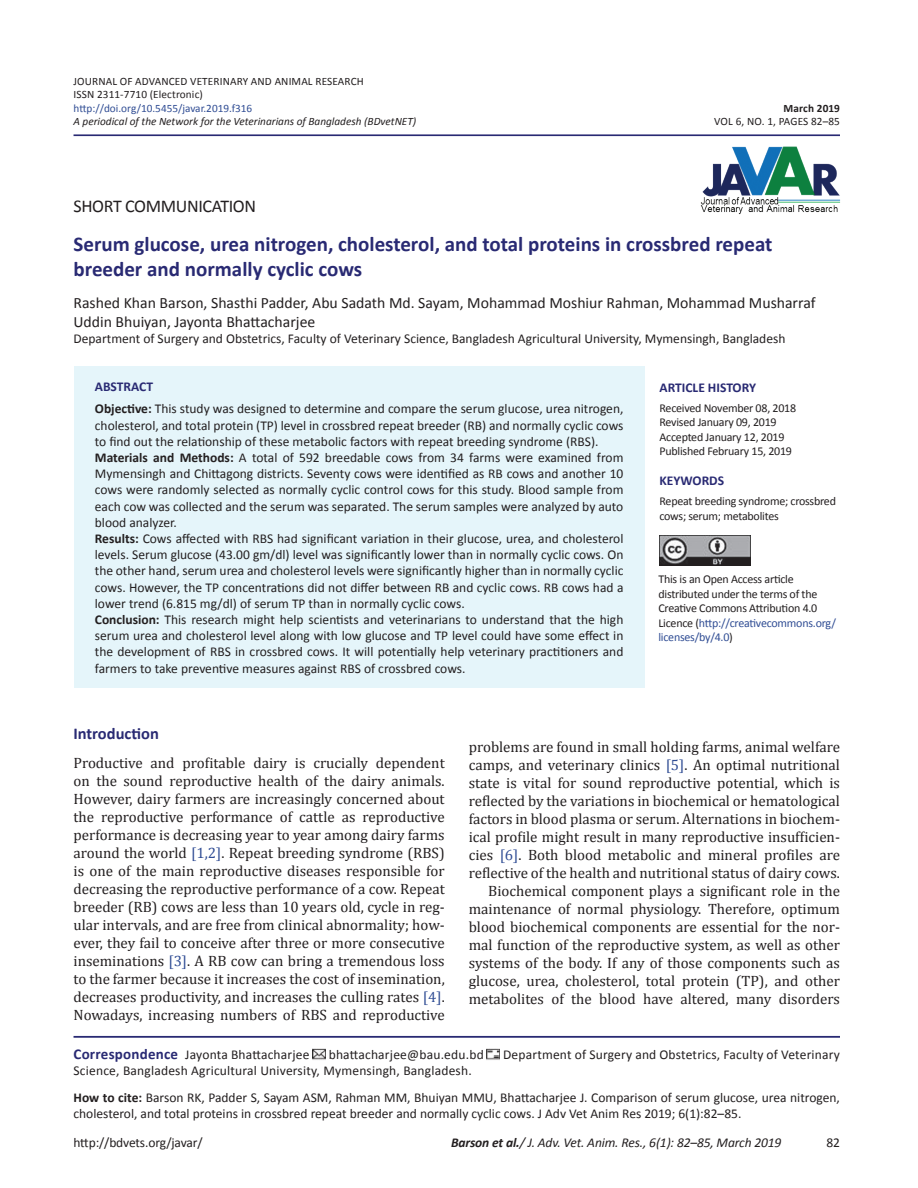
<style>
.page{position:relative;width:918px;height:1188px;background:#fff}
.page>*{position:absolute;margin:0;border:0;box-sizing:border-box;transform-origin:0 0}
.Article_Title{font:700 21px/25.2px "Calibri";color:#292a73}
.Issue_Date{font:18px "Calibri";letter-spacing:-.02em;color:#231f20}
.Head_A{font:700 16.5px "Calibri";color:#292a73}
.Authors{font:15.75px/18.9px "Calibri";color:#231f20}
.Para_1st{font:15px/18px "Cambria";color:#231f20;text-align:justify}
.Para_Indent{font:15px/18px "Cambria";color:#231f20;text-align:justify}
.ABSTRACT_TXT{font:13.5px/16.2px "Calibri";color:#231f20;text-align:justify}
.Author_Deatiles{font:13.5px/16.2px "Calibri";color:#231f20}
.Affliation{font:13.5px "Calibri";color:#231f20}
.t1{font:italic 13.5px "Calibri";letter-spacing:-.01em;color:#231f20}
.ABSTRACT_HD{font:700 13.5px "Calibri";color:#292a73}
.Issue_Date-2{font:12px/14.4px "Calibri";letter-spacing:-.02em;color:#231f20}
.VOL{font:11.25px "Calibri";letter-spacing:.01em;color:#231f20}
.DOI{font:italic 11.25px "Calibri";color:#231f20}
.VOL-2{font:11.25px "Calibri";color:#304d94}
.DOI-2{font:11.25px "Calibri";letter-spacing:.01em;color:#231f20}
.VOL-3{font:700 11.25px "Calibri";letter-spacing:.01em;color:#231f20}
.s1{font-weight:700}
.s2{color:#304d94}
.s3{font-weight:700;font-size:15px;color:#292a73}
</style>
<div class="page">
<hr style="left:74px;top:134px;width:766px;height:2px;background:#292a73">
<hr style="left:74px;top:1036px;width:766px;height:2px;background:#292a73">
<svg style="left:313px;top:1049px;width:13px;height:11px"></svg>
<svg style="left:487px;top:1049px;width:13px;height:11px"></svg>
<div style="left:74px;top:366px;width:570px;height:322px;background:#e5f5fa"></div>
<img style="left:700px;top:146px;width:141px;height:69px">
<img style="left:660px;top:535px;width:90px;height:31px">
<p class="VOL" style="left:74px;top:74px;width:292px">JOURNAL OF ADVANCED VETERINARY AND ANIMAL RESEARCH</p>
<p class="VOL" style="left:74px;top:88px;width:131px">ISSN 2311-7710 (Electronic)</p>
<p class="VOL-2" style="left:74px;top:101px;width:180px">http://doi.org/10.5455/javar.2019.f316</p>
<p class="VOL-3" style="left:784px;top:101px;width:58px">March 2019</p>
<p class="DOI" style="left:74px;top:115px;width:344px">A periodical of the Network for the Veterinarians of Bangladesh (BDvetNET)</p>
<p class="DOI-2" style="left:714px;top:115px;width:127px">VOL 6, NO. 1, PAGES 82–85</p>
<p class="Issue_Date" style="left:74px;top:195px;width:184px">SHORT COMMUNICATION</p>
<p class="Article_Title" style="left:74px;top:230px;width:700px">Serum glucose, urea nitrogen, cholesterol, and total proteins in crossbred repeat breeder and normally cyclic cows</p>
<p class="Authors" style="left:74px;top:293px;width:744px">Rashed Khan Barson, Shasthi Padder, Abu Sadath Md. Sayam, Mohammad Moshiur Rahman, Mohammad Musharraf<br>Uddin Bhuiyan, Jayonta Bhattacharjee</p>
<p class="Affliation" style="left:74px;top:331px;width:713px">Department of Surgery and Obstetrics, Faculty of Veterinary Science, Bangladesh Agricultural University, Mymensingh, Bangladesh</p>
<p class="ABSTRACT_HD" style="left:95px;top:378px;width:60px">ABSTRACT</p>
<p class="ABSTRACT_TXT" style="left:95px;top:400px;width:530px"><span class="s1">Objective:</span> This study was designed to determine and compare the serum glucose, urea nitrogen, cholesterol, and total protein (TP) level in crossbred repeat breeder (RB) and normally cyclic cows to find out the relationship of these metabolic factors with repeat breeding syndrome (RBS).</p>
<p class="ABSTRACT_TXT" style="left:95px;top:449px;width:530px"><span class="s1">Materials and Methods:</span> A total of 592 breedable cows from 34 farms were examined from Mymensingh and Chittagong districts. Seventy cows were identified as RB cows and another 10 cows were randomly selected as normally cyclic control cows for this study. Blood sample from each cow was collected and the serum was separated. The serum samples were analyzed by auto blood analyzer.</p>
<p class="ABSTRACT_TXT" style="left:95px;top:530px;width:530px"><span class="s1">Results:</span> Cows affected with RBS had significant variation in their glucose, urea, and cholesterol levels. Serum glucose (43.00 gm/dl) level was significantly lower than in normally cyclic cows. On the other hand, serum urea and cholesterol levels were significantly higher than in normally cyclic cows. However, the TP concentrations did not differ between RB and cyclic cows. RB cows had a lower trend (6.815 mg/dl) of serum TP than in normally cyclic cows.</p>
<p class="ABSTRACT_TXT" style="left:95px;top:611px;width:530px"><span class="s1">Conclusion:</span> This research might help scientists and veterinarians to understand that the high serum urea and cholesterol level along with low glucose and TP level could have some effect in the development of RBS in crossbred cows. It will potentially help veterinary practitioners and farmers to take preventive measures against RBS of crossbred cows.</p>
<p class="ABSTRACT_HD" style="left:660px;top:379px;width:98px">ARTICLE HISTORY</p>
<p class="Issue_Date-2" style="left:660px;top:400px;width:138px">Received November 08, 2018</p>
<p class="Issue_Date-2" style="left:660px;top:415px;width:119px">Revised January 09, 2019</p>
<p class="Issue_Date-2" style="left:660px;top:429px;width:126px">Accepted January 12, 2019</p>
<p class="Issue_Date-2" style="left:660px;top:444px;width:134px">Published February 15, 2019</p>
<p class="ABSTRACT_HD" style="left:660px;top:472px;width:66px">KEYWORDS</p>
<p class="Issue_Date-2" style="left:660px;top:494px;width:178px">Repeat breeding syndrome; crossbred cows; serum; metabolites</p>
<p class="Issue_Date-2" style="left:658px;top:572px;width:179px">This is an Open Access article distributed under the terms of the<br>Creative Commons Attribution 4.0<br>Licence (<span class="s2">http://creativecommons.org/ licenses/by/4.0</span>)</p>
<p class="Head_A" style="left:74px;top:723px;width:87px">Introduction</p>
<p class="Para_1st" style="left:74px;top:753px;width:373px">Productive and profitable dairy is crucially dependent on the sound reproductive health of the dairy animals.<br>However, dairy farmers are increasingly concerned about the reproductive performance of cattle as reproductive performance is decreasing year to year among dairy farms around the world <span class="s2">[1,2]</span>. Repeat breeding syndrome (RBS) is one of the main reproductive diseases responsible for decreasing the reproductive performance of a cow. Repeat breeder (RB) cows are less than 10 years old, cycle in reg&shy;ular intervals, and are free from clinical abnormality; how&shy;ever, they fail to conceive after three or more consecutive inseminations <span class="s2">[3]</span>. A RB cow can bring a tremendous loss to the farmer because it increases the cost of insemination, decreases productivity, and increases the culling rates <span class="s2">[4]</span>.<br>Nowadays, increasing numbers of RBS and reproductive</p>
<p class="Para_1st" style="left:469px;top:738px;width:373px">problems are found in small holding farms, animal welfare camps, and veterinary clinics <span class="s2">[5]</span>. An optimal nutritional state is vital for sound reproductive potential, which is reflected by the variations in biochemical or hematological factors in blood plasma or serum. Alternations in biochem&shy;ical profile might result in many reproductive insufficien&shy;cies <span class="s2">[6]</span>. Both blood metabolic and mineral profiles are reflective of the health and nutritional status of dairy cows.</p>
<p class="Para_Indent" style="left:469px;top:882px;width:373px;text-indent:20px">Biochemical component plays a significant role in the maintenance of normal physiology. Therefore, optimum blood biochemical components are essential for the nor&shy;mal function of the reproductive system, as well as other systems of the body. If any of those components such as glucose, urea, cholesterol, total protein (TP), and other metabolites of the blood have altered, many disorders</p>
<p class="Author_Deatiles" style="left:74px;top:1046px;width:238px"><span class="s3">Correspondence</span> Jayonta Bhattacharjee</p>
<p class="Author_Deatiles" style="left:329px;top:1046px;width:157px">bhattacharjee@bau.edu.bd</p>
<p class="Author_Deatiles" style="left:503px;top:1046px;width:338px">Department of Surgery and Obstetrics, Faculty of Veterinary</p>
<p class="Author_Deatiles" style="left:74px;top:1062px;width:400px">Science, Bangladesh Agricultural University, Mymensingh, Bangladesh.</p>
<p class="Author_Deatiles" style="left:74px;top:1088px;width:768px"><span class="s1">How to cite:</span> Barson RK, Padder S, Sayam ASM, Rahman MM, Bhuiyan MMU, Bhattacharjee J. Comparison of serum glucose, urea nitrogen, cholesterol, and total proteins in crossbred repeat breeder and normally cyclic cows. J Adv Vet Anim Res 2019; 6(1):82–85.</p>
<p class="ABSTRACT_TXT" style="left:74px;top:1133px;width:131px">http://bdvets.org/javar/</p>
<p class="t1" style="left:451px;top:1134px;width:332px"><span class="s1">Barson et al.</span>/ J. Adv. Vet. Anim. Res., 6(1): 82–85, March 2019</p>
<p class="ABSTRACT_TXT" style="left:826px;top:1133px;width:15px">82</p>
</div>
